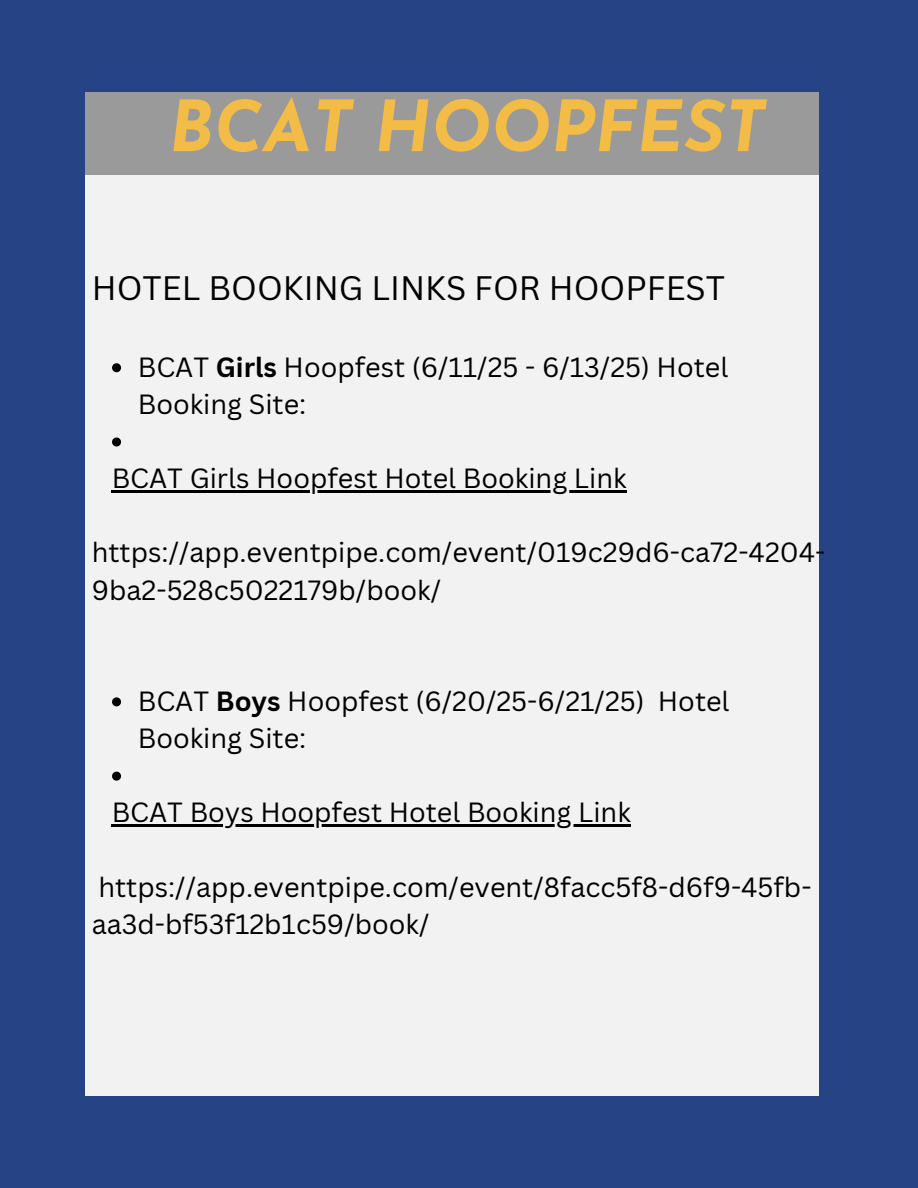
<style>
.page{position:relative;width:918px;height:1188px;background:#264485}
.page>*{position:absolute;margin:0;border:0;box-sizing:border-box;transform-origin:0 0}
.t1{font:italic 700 70.35px "Josefin Sans";color:#f3bc46}
.t2{font:33px "Canva Sans";color:#000}
.t3{font:27px/37.2px "Canva Sans";color:#000}
.s1{font-weight:700}
</style>
<div class="page">
<div style="left:85px;top:174px;width:734px;height:922px;background:#f2f2f2"></div>
<div style="left:85px;top:92px;width:734px;height:82px;background:#9a9a9a"></div>
<svg style="left:112px;top:363px;width:9px;height:9px"></svg>
<svg style="left:112px;top:438px;width:9px;height:9px"></svg>
<hr style="left:112px;top:490px;width:515px;height:3px;background:#000">
<svg style="left:112px;top:697px;width:9px;height:9px"></svg>
<svg style="left:112px;top:772px;width:9px;height:9px"></svg>
<hr style="left:112px;top:825px;width:519px;height:2px;background:#000">
<h1 class="t1" style="left:169px;top:98px;width:599px">BCAT HOOPFEST</h1>
<h2 class="t2" style="left:92px;top:265px;width:635px">HOTEL BOOKING LINKS FOR HOOPFEST</h2>
<p class="t3" style="left:138px;top:348px;width:592px">BCAT <span class="s1">Girls</span> Hoopfest (6/11/25 - 6/13/25) Hotel<br>Booking Site:</p>
<p class="t3" style="left:112px;top:459px;width:517px">BCAT Girls Hoopfest Hotel Booking Link</p>
<p class="t3" style="left:92px;top:533px;width:735px">https://app.eventpipe.com/event/019c29d6-ca72-4204-</p>
<p class="t3" style="left:92px;top:570px;width:351px">9ba2-528c5022179b/book/</p>
<p class="t3" style="left:138px;top:682px;width:593px">BCAT <span class="s1">Boys</span> Hoopfest (6/20/25-6/21/25) Hotel<br>Booking Site:</p>
<p class="t3" style="left:112px;top:793px;width:521px">BCAT Boys Hoopfest Hotel Booking Link</p>
<p class="t3" style="left:92px;top:867px;width:721px">https://app.eventpipe.com/event/8facc5f8-d6f9-45fb&shy;aa3d-bf53f12b1c59/book/</p>
</div>
